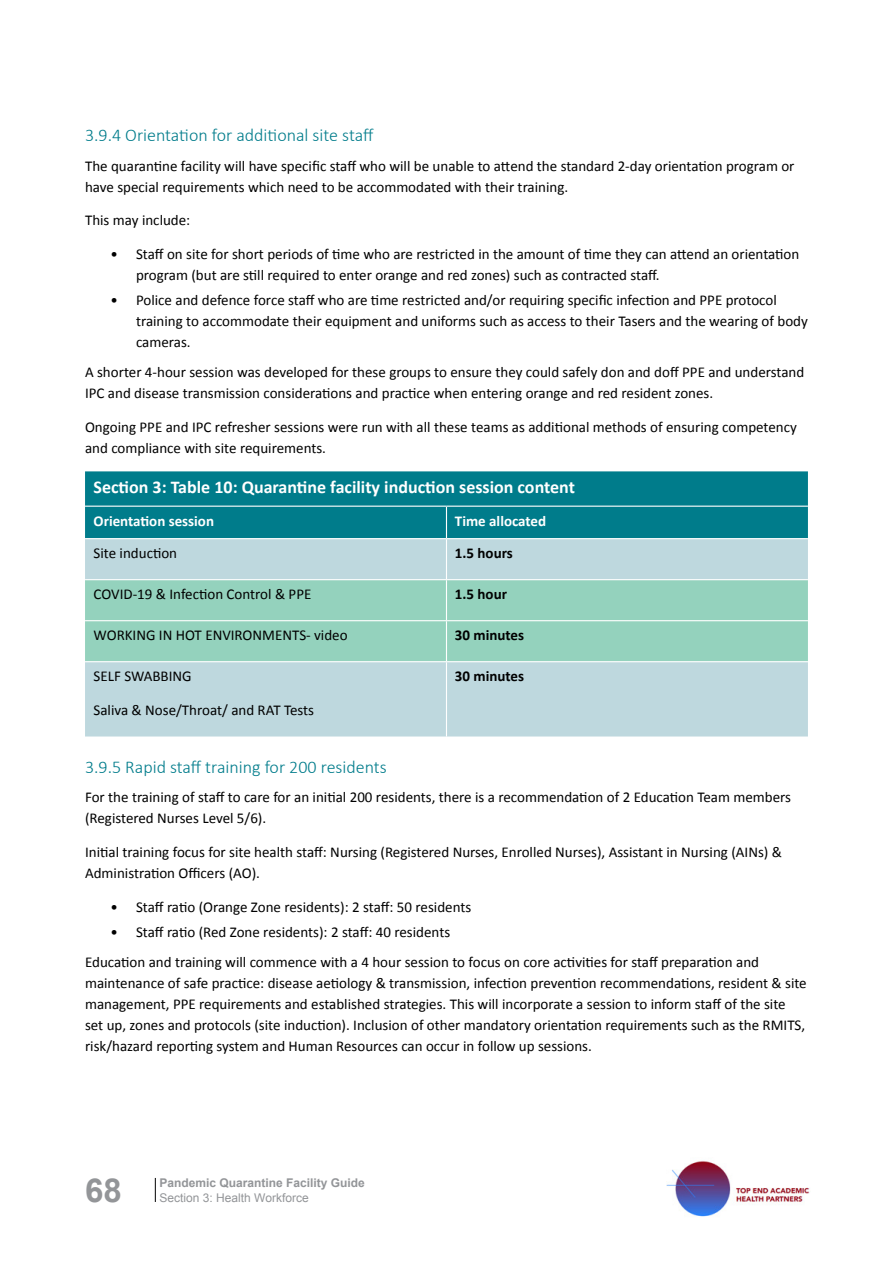
<style>
.page{position:relative;width:893px;height:1263px;background:#fff}
.page>*{position:absolute;margin:0;border:0;box-sizing:border-box;transform-origin:0 0}
.t1{font:700 33px "Arial";color:#939598}
.t2{font:300 18px "Calibri";color:#007c8b}
.t3{font:700 18px "Calibri";color:#fff}
.t4{font:15px/21px "Calibri";color:#000}
.t5{font:700 15px "Calibri";color:#000}
.t6{font:700 15px "Calibri";color:#fff}
.t7{font:700 12px "Arial";color:#939598}
.t8{font:12px "Arial";color:#939598}
</style>
<div class="page">
<svg style="left:155px;top:1178px;width:1px;height:24px"></svg>
<img style="left:666px;top:1161px;width:144px;height:56px">
<div style="left:85px;top:471px;width:723px;height:67px;background:#007c8b"></div>
<div style="left:85px;top:539px;width:723px;height:197px;background:#bed8de"></div>
<div style="left:85px;top:580px;width:723px;height:81px;background:#94d2bd"></div>
<hr style="left:85px;top:506px;width:361px;height:1px;background:#fff">
<hr style="left:446px;top:506px;width:362px;height:1px;background:#fff">
<hr style="left:446px;top:507px;width:1px;height:31px;background:#fff">
<hr style="left:446px;top:539px;width:1px;height:40px;background:#fff">
<hr style="left:446px;top:580px;width:1px;height:40px;background:#fff">
<hr style="left:446px;top:621px;width:1px;height:40px;background:#fff">
<hr style="left:446px;top:662px;width:1px;height:74px;background:#fff">
<hr style="left:85px;top:579px;width:362px;height:1px;background:#fff">
<hr style="left:85px;top:620px;width:362px;height:1px;background:#fff">
<hr style="left:85px;top:661px;width:362px;height:1px;background:#fff">
<hr style="left:447px;top:579px;width:361px;height:1px;background:#fff">
<hr style="left:447px;top:620px;width:361px;height:1px;background:#fff">
<hr style="left:447px;top:661px;width:361px;height:1px;background:#fff">
<p class="t2" style="left:85px;top:124px;width:290px">3.9.4 Orientation for additional site staff</p>
<p class="t4" style="left:85px;top:155px;width:711px">The quarantine facility will have specific staff who will be unable to attend the standard 2-day orientation program or have special requirements which need to be accommodated with their training.</p>
<p class="t4" style="left:85px;top:210px;width:107px">This may include:</p>
<p class="t4" style="left:136px;top:244px;width:665px;text-indent:-26px">• Staff on site for short periods of time who are restricted in the amount of time they can attend an orientation program (but are still required to enter orange and red zones) such as contracted staff.</p>
<p class="t4" style="left:136px;top:290px;width:673px;text-indent:-26px">• Police and defence force staff who are time restricted and/or requiring specific infection and PPE protocol training to accommodate their equipment and uniforms such as access to their Tasers and the wearing of body cameras.</p>
<p class="t4" style="left:85px;top:361px;width:721px">A shorter 4-hour session was developed for these groups to ensure they could safely don and doff PPE and understand<br>IPC and disease transmission considerations and practice when entering orange and red resident zones.</p>
<p class="t4" style="left:85px;top:416px;width:713px">Ongoing PPE and IPC refresher sessions were run with all these teams as additional methods of ensuring competency and compliance with site requirements.</p>
<p class="t3" style="left:94px;top:476px;width:483px">Section 3: Table 10: Quarantine facility induction session content</p>
<p class="t6" style="left:94px;top:511px;width:122px">Orientation session</p>
<p class="t6" style="left:455px;top:511px;width:93px">Time allocated</p>
<p class="t4" style="left:94px;top:543px;width:85px">Site induction</p>
<p class="t5" style="left:455px;top:544px;width:59px">1.5 hours</p>
<p class="t4" style="left:94px;top:584px;width:219px">COVID-19 &amp; Infection Control &amp; PPE</p>
<p class="t5" style="left:455px;top:585px;width:54px">1.5 hour</p>
<p class="t4" style="left:94px;top:625px;width:256px">WORKING IN HOT ENVIRONMENTS- video</p>
<p class="t5" style="left:455px;top:626px;width:71px">30 minutes</p>
<p class="t4" style="left:94px;top:666px;width:100px">SELF SWABBING</p>
<p class="t4" style="left:94px;top:700px;width:222px">Saliva &amp; Nose/Throat/ and RAT Tests</p>
<p class="t5" style="left:455px;top:667px;width:71px">30 minutes</p>
<p class="t2" style="left:85px;top:756px;width:303px">3.9.5 Rapid staff training for 200 residents</p>
<p class="t4" style="left:85px;top:787px;width:707px">For the training of staff to care for an initial 200 residents, there is a recommendation of 2 Education Team members (Registered Nurses Level 5/6).</p>
<p class="t4" style="left:85px;top:842px;width:698px">Initial training focus for site health staff: Nursing (Registered Nurses, Enrolled Nurses), Assistant in Nursing (AINs) &amp;<br>Administration Officers (AO).</p>
<p class="t4" style="left:111px;top:896px;width:362px">• Staff ratio (Orange Zone residents): 2 staff: 50 residents</p>
<p class="t4" style="left:85px;top:917px;width:675px;line-height:29.5px;text-indent:26px">• Staff ratio (Red Zone residents): 2 staff: 40 residents<br>Education and training will commence with a 4 hour session to focus on core activities for staff preparation and</p>
<p class="t4" style="left:85px;top:972px;width:723px">maintenance of safe practice: disease aetiology &amp; transmission, infection prevention recommendations, resident &amp; site management, PPE requirements and established strategies. This will incorporate a session to inform staff of the site set up, zones and protocols (site induction). Inclusion of other mandatory orientation requirements such as the RMITS, risk/hazard reporting system and Human Resources can occur in follow up sessions.</p>
<h1 class="t1" style="left:85px;top:1168px;width:38px">68</h1>
<p class="t7" style="left:159px;top:1174px;width:207px">Pandemic Quarantine Facility Guide</p>
<p class="t8" style="left:159px;top:1189px;width:151px">Section 3: Health Workforce</p>
</div>
